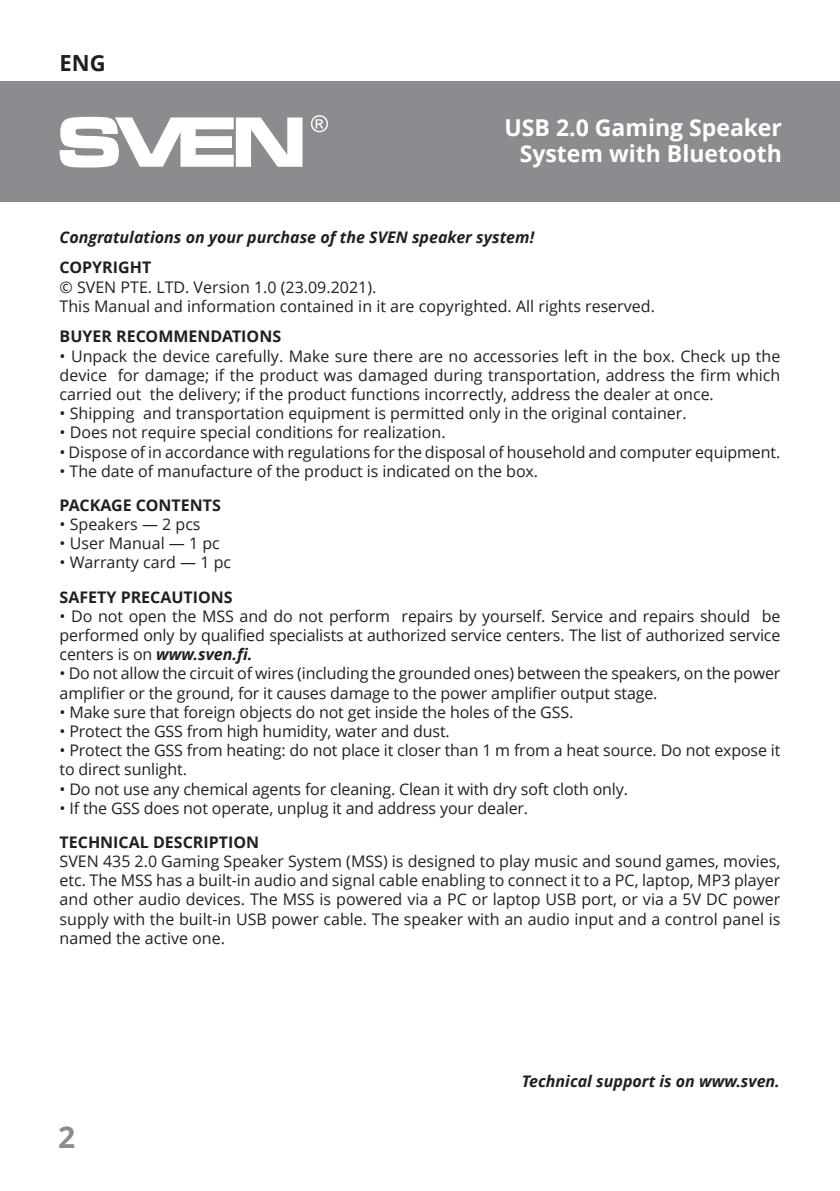
<style>
.page{position:relative;width:840px;height:1191px;background:#fff}
.page>*{position:absolute;margin:0;border:0;box-sizing:border-box;transform-origin:0 0}
.t1{font:700 30px "Open Sans";color:#8a8c8f}
.t2{font:700 23.2px/26px "Open Sans";color:#fff;text-align:right}
.t3{font:700 22.2px "Open Sans";color:#231f20}
.t4{font:16px/19.2px "Open Sans";letter-spacing:-.005em;color:#231f20}
.t5{font:italic 700 16px "Open Sans";color:#231f20}
.t6{font:700 16px "Open Sans";color:#231f20}
.s1{font-weight:700;font-style:italic}
</style>
<div class="page">
<div style="left:0;top:81px;width:839px;height:121px;background:#8a8c8f"></div>
<svg style="left:60px;top:117px;width:242px;height:50px"></svg>
<svg style="left:311px;top:115px;width:17px;height:17px"></svg>
<h3 class="t3" style="left:60px;top:47px;width:48px">ENG</h3>
<h2 class="t2" style="left:504px;top:114px;width:279px">USB 2.0 Gaming Speaker<br>System with Bluetooth</h2>
<p class="t5" style="left:60px;top:226px;width:476px">Congratulations on your purchase of the SVEN speaker system!</p>
<p class="t6" style="left:60px;top:256px;width:93px">COPYRIGHT</p>
<p class="t4" style="left:60px;top:277px;width:596px">© SVEN PTE. LTD. Version 1.0 (23.09.2021).<br>This Manual and information contained in it are copyrighted. All rights reserved.</p>
<p class="t6" style="left:60px;top:325px;width:223px">BUYER RECOMMENDATIONS</p>
<p class="t4" style="left:60px;top:346px;width:722px;text-align:justify">• Unpack the device carefully. Make sure there are no accessories left in the box. Check up the device for damage; if the product was damaged during transportation, address the firm which carried out the delivery; if the product functions incorrectly, address the dealer at once.</p>
<p class="t4" style="left:60px;top:403px;width:628px">• Shipping and transportation equipment is permitted only in the original container.</p>
<p class="t4" style="left:60px;top:422px;width:387px">• Does not require special conditions for realization.</p>
<p class="t4" style="left:60px;top:442px;width:722px">• Dispose of in accordance with regulations for the disposal of household and computer equipment.</p>
<p class="t4" style="left:60px;top:461px;width:480px">• The date of manufacture of the product is indicated on the box.</p>
<p class="t6" style="left:60px;top:494px;width:163px">PACKAGE CONTENTS</p>
<p class="t4" style="left:60px;top:514px;width:142px">• Speakers — 2 pcs</p>
<p class="t4" style="left:60px;top:533px;width:162px">• User Manual — 1 pc</p>
<p class="t4" style="left:60px;top:552px;width:173px">• Warranty card — 1 pc</p>
<p class="t6" style="left:60px;top:585px;width:175px">SAFETY PRECAUTIONS</p>
<p class="t4" style="left:60px;top:606px;width:722px;text-align:justify">• Do not open the MSS and do not perform repairs by yourself. Service and repairs should be performed only by qualified specialists at authorized service centers. The list of authorized service centers is on <span class="s1">www.sven.fi.</span></p>
<p class="t4" style="left:60px;top:663px;width:722px">• Do not allow the circuit of wires (including the grounded ones) between the speakers, on the power amplifier or the ground, for it causes damage to the power amplifier output stage.</p>
<p class="t4" style="left:60px;top:702px;width:515px">• Make sure that foreign objects do not get inside the holes of the GSS.</p>
<p class="t4" style="left:60px;top:721px;width:391px">• Protect the GSS from high humidity, water and dust.</p>
<p class="t4" style="left:60px;top:740px;width:722px">• Protect the GSS from heating: do not place it closer than 1 m from a heat source. Do not expose it to direct sunlight.</p>
<p class="t4" style="left:60px;top:778px;width:569px">• Do not use any chemical agents for cleaning. Clean it with dry soft cloth only.</p>
<p class="t4" style="left:60px;top:798px;width:470px">• If the GSS does not operate, unplug it and address your dealer.</p>
<p class="t6" style="left:60px;top:830px;width:201px">TECHNICAL DESCRIPTION</p>
<p class="t4" style="left:60px;top:851px;width:722px;text-align:justify">SVEN 435 2.0 Gaming Speaker System (MSS) is designed to play music and sound games, movies, etc. The MSS has a built-in audio and signal cable enabling to connect it to a PC, laptop, MP3 player and other audio devices. The MSS is powered via a PC or laptop USB port, or via a 5V DC power supply with the built-in USB power cable. The speaker with an audio input and a control panel is named the active one.</p>
<h1 class="t1" style="left:58px;top:1116px;width:19px">2</h1>
<p class="t5" style="left:521px;top:1069px;width:259px">Technical support is on www.sven.</p>
</div>
